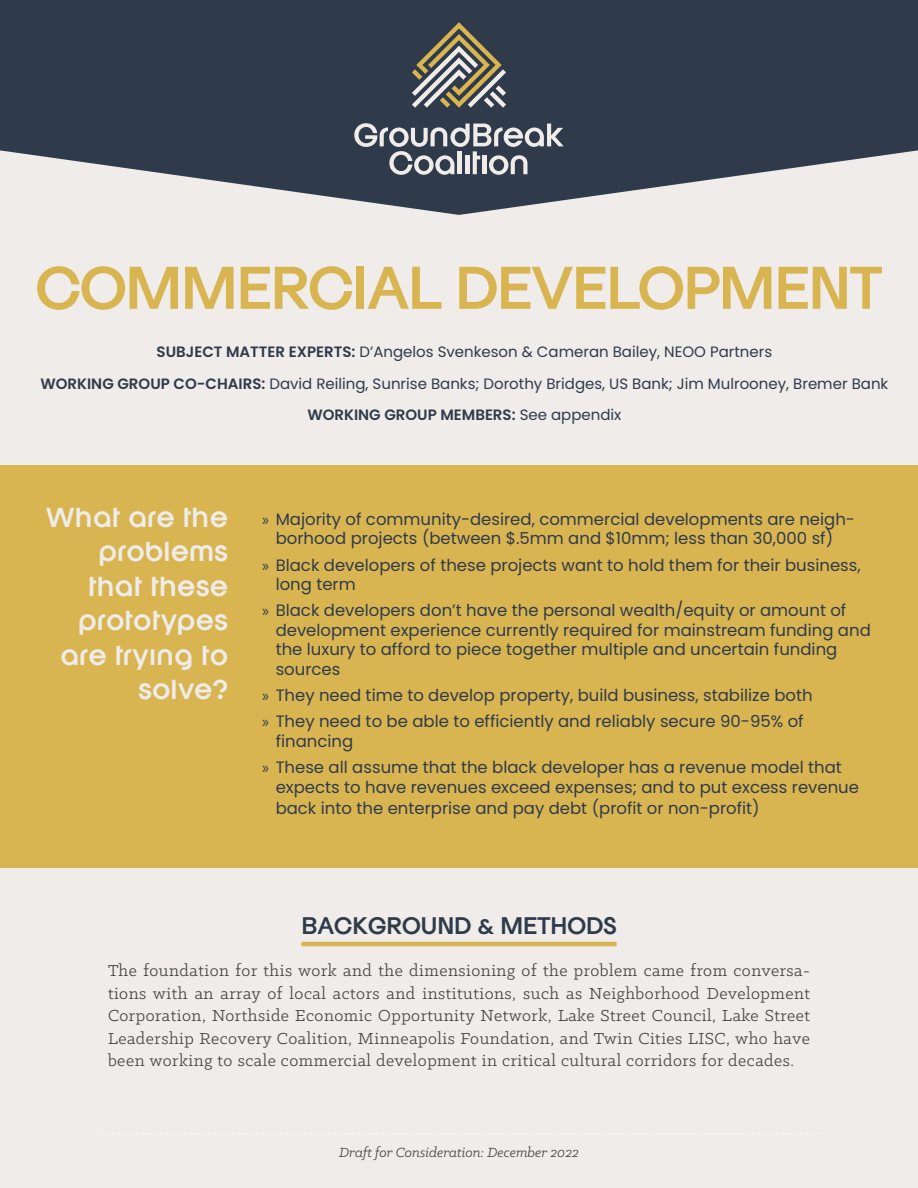
<style>
.page{position:relative;width:918px;height:1188px;background:#efece9}
.page>*{position:absolute;margin:0;border:0;box-sizing:border-box;transform-origin:0 0}
.Heading_1{font:52.5px "Hanno";letter-spacing:-.025em;color:#d8b551}
.t1{font:24px/34.5px "Hanno";letter-spacing:.03em;color:#efece9;text-align:right}
.t2{font:21px "Hanno";color:#2f3a4a}
.t3{font:18px/22.5px "Klinic Slab";letter-spacing:.03em;color:#424242;text-align:justify}
.t4{font:16.5px/19.5px "Poppins";color:#2f3a4a}
.t5{font:15px "Poppins";color:#2f3a4a}
.t6{font:italic 15px "Klinic Slab";color:#424242}
.t7{font:600 15px "Poppins";color:#2f3a4a}
.s1{font-weight:600}
.s2{font-weight:400}
.s3{font-family:"Myriad Pro"}
.s4{font-family:"Poppins";font-weight:600}
</style>
<div class="page">
<div style="left:0;top:465px;width:918px;height:402px;background:#d8b551"></div>
<hr style="left:301px;top:942px;width:316px;height:4px;background:#d8b551">
<svg style="left:98px;top:1133px;width:723px;height:1px"></svg>
<svg style="left:0;top:0;width:918px;height:215px;fill:#2f3a4a"></svg>
<svg style="left:354px;top:123px;width:210px;height:52px"></svg>
<svg style="left:406px;top:22px;width:106px;height:86px;background:#676863"></svg>
<p class="Heading_1" style="left:36px;top:266px;width:848px">COMMERCIAL DEVELOPMENT</p>
<p class="t5" style="left:157px;top:343px;width:617px"><span class="s1">SUBJECT MATTER EXPERTS:</span> D’Angelos Svenkeson &amp; Cameran Bailey, NEOO Partners</p>
<p class="t5" style="left:40px;top:375px;width:849px"><span class="s1">WORKING GROUP CO-CHAIRS:</span> David Reiling, Sunrise Banks; Dorothy Bridges, US Bank; Jim Mulrooney, Bremer Bank</p>
<p class="t7" style="left:307px;top:406px;width:316px">WORKING GROUP MEMBERS: <span class="s2">See appendix</span></p>
<p class="t1" style="left:46px;top:502px;width:183px">What are the problems that these prototypes are trying to solve?</p>
<p class="t4" style="left:262px;top:509px;width:594px;text-align:center"><span class="s3">»</span> Majority of community-desired, commercial developments are neigh&shy;borhood projects (between $.5mm and $10mm; less than 30,000 sf)</p>
<p class="t4" style="left:276px;top:555px;width:587px;text-indent:-14px"><span class="s3">»</span> Black developers of these projects want to hold them for their business, long term</p>
<p class="t4" style="left:276px;top:601px;width:597px;text-indent:-14px"><span class="s3">»</span> Black developers don’t have the personal wealth/equity or amount of development experience currently required for mainstream funding and the luxury to afford to piece together multiple and uncertain funding sources</p>
<p class="t4" style="left:262px;top:686px;width:552px"><span class="s3">»</span> They need time to develop property, build business, stabilize both</p>
<p class="t4" style="left:276px;top:712px;width:530px;text-indent:-14px"><span class="s3">»</span> They need to be able to efficiently and reliably secure 90-95% of financing</p>
<p class="t4" style="left:276px;top:758px;width:585px;text-indent:-14px"><span class="s3">»</span> These all assume that the black developer has a revenue model that expects to have revenues exceed expenses; and to put excess revenue</p>
<p class="t4" style="left:276px;top:798px;width:486px">back into the enterprise and pay debt (profit or non-profit)</p>
<p class="t2" style="left:301px;top:916px;width:317px">BACKGROUND <span class="s4">&amp;</span> METHODS</p>
<p class="t3" style="left:108px;top:959px;width:704px">The foundation for this work and the dimensioning of the problem came from conversa&shy;tions with an array of local actors and institutions, such as Neighborhood Development Corporation, Northside Economic Opportunity Network, Lake Street Council, Lake Street Leadership Recovery Coalition, Minneapolis Foundation, and Twin Cities LISC, who have been working to scale commercial development in critical cultural corridors for decades.</p>
<p class="t6" style="left:339px;top:1143px;width:241px">Draft for Consideration: December 2022</p>
</div>
